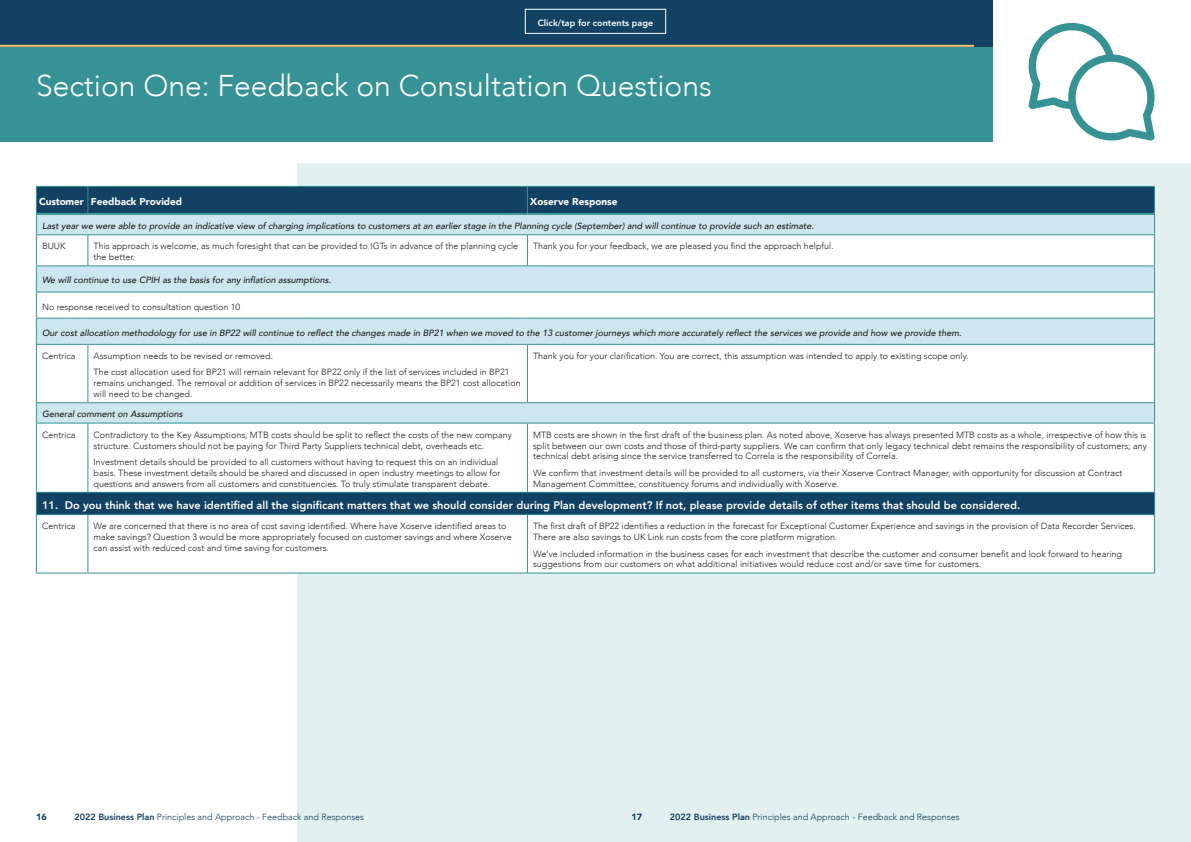
<style>
.page{position:relative;width:1191px;height:842px;background:#fff}
.page>*{position:absolute;margin:0;border:0;box-sizing:border-box;transform-origin:0 0}
.t1{font:300 30px "Avenir";color:#fff}
.t2{font:800 11px "Avenir";color:#fff}
.t3{font:900 10px "Avenir";color:#fff}
.t4{font:300 9px/10.8px "Avenir";color:#231f20}
.t5{font:italic 500 9px "Avenir";color:#231f20}
.t6{font:300 9px "Avenir";color:#114163}
.t7{font:800 9px "Avenir";color:#fff}
.t8{font:900 9px "Avenir";color:#114163}
.s1{font-weight:800}
</style>
<div class="page">
<div style="left:0;top:0;width:992px;height:142px;background:#379295"></div>
<div style="left:298px;top:163px;width:893px;height:679px;background:#e2f0f0"></div>
<div style="left:0;top:0;width:992px;height:47px;background:#114163"></div>
<hr style="left:0;top:45px;width:974px;height:2px;background:#f9bd6e">
<svg style="left:37px;top:235px;width:1117px;height:338px;fill:#fff"></svg>
<div style="left:36px;top:492px;width:1118px;height:23px;background:#114163"></div>
<hr style="left:36px;top:235px;width:1px;height:30px;background:#379295">
<hr style="left:87px;top:235px;width:1px;height:30px;background:#379295">
<hr style="left:527px;top:235px;width:1px;height:30px;background:#379295">
<hr style="left:1154px;top:235px;width:1px;height:30px;background:#379295">
<hr style="left:36px;top:345px;width:1px;height:57px;background:#379295">
<hr style="left:87px;top:345px;width:1px;height:57px;background:#379295">
<hr style="left:527px;top:345px;width:1px;height:57px;background:#379295">
<hr style="left:1154px;top:345px;width:1px;height:57px;background:#379295">
<hr style="left:36px;top:423px;width:1px;height:69px;background:#379295">
<hr style="left:87px;top:423px;width:1px;height:69px;background:#379295">
<hr style="left:527px;top:423px;width:1px;height:69px;background:#379295">
<hr style="left:1154px;top:423px;width:1px;height:69px;background:#379295">
<hr style="left:36px;top:515px;width:1px;height:58px;background:#379295">
<hr style="left:87px;top:515px;width:1px;height:58px;background:#379295">
<hr style="left:527px;top:515px;width:1px;height:58px;background:#379295">
<hr style="left:1154px;top:515px;width:1px;height:58px;background:#379295">
<hr style="left:36px;top:573px;width:52px;height:1px;background:#379295">
<hr style="left:88px;top:573px;width:439px;height:1px;background:#379295">
<hr style="left:527px;top:573px;width:628px;height:1px;background:#379295">
<svg style="left:36px;top:186px;width:1119px;height:48px;background:#5e889e"></svg>
<hr style="left:36px;top:234px;width:52px;height:1px;background:#379295">
<hr style="left:88px;top:234px;width:439px;height:1px;background:#379295">
<hr style="left:527px;top:234px;width:628px;height:1px;background:#379295">
<hr style="left:36px;top:265px;width:52px;height:1px;background:#379295">
<hr style="left:88px;top:265px;width:439px;height:1px;background:#379295">
<hr style="left:527px;top:265px;width:628px;height:1px;background:#379295">
<hr style="left:36px;top:344px;width:52px;height:1px;background:#379295">
<hr style="left:88px;top:344px;width:439px;height:1px;background:#379295">
<hr style="left:527px;top:344px;width:628px;height:1px;background:#379295">
<hr style="left:36px;top:402px;width:52px;height:1px;background:#379295">
<svg style="left:36px;top:403px;width:1px;height:20px"></svg>
<hr style="left:88px;top:402px;width:439px;height:1px;background:#379295">
<hr style="left:527px;top:402px;width:628px;height:1px;background:#379295">
<svg style="left:1154px;top:403px;width:1px;height:20px"></svg>
<hr style="left:36px;top:423px;width:52px;height:1px;background:#379295">
<hr style="left:88px;top:423px;width:439px;height:1px;background:#379295">
<hr style="left:527px;top:423px;width:628px;height:1px;background:#379295">
<hr style="left:36px;top:492px;width:52px;height:1px;background:#379295">
<svg style="left:36px;top:493px;width:1px;height:21px"></svg>
<hr style="left:88px;top:492px;width:439px;height:1px;background:#379295">
<hr style="left:527px;top:492px;width:628px;height:1px;background:#379295">
<svg style="left:1154px;top:493px;width:1px;height:21px"></svg>
<hr style="left:36px;top:514px;width:52px;height:1px;background:#379295">
<hr style="left:88px;top:514px;width:439px;height:1px;background:#379295">
<hr style="left:527px;top:514px;width:628px;height:1px;background:#379295">
<hr style="left:36px;top:292px;width:52px;height:1px;background:#379295">
<svg style="left:36px;top:266px;width:1px;height:78px"></svg>
<hr style="left:88px;top:292px;width:439px;height:1px;background:#379295">
<hr style="left:527px;top:292px;width:628px;height:1px;background:#379295">
<svg style="left:1154px;top:266px;width:1px;height:78px"></svg>
<hr style="left:36px;top:318px;width:52px;height:1px;background:#379295">
<hr style="left:88px;top:318px;width:439px;height:1px;background:#379295">
<hr style="left:527px;top:318px;width:628px;height:1px;background:#379295">
<svg style="left:1028px;top:23px;width:127px;height:118px"></svg>
<div style="left:525px;top:9px;width:141px;height:25px;border:1px solid #fff"></div>
<p class="t7" style="left:538px;top:16px;width:117px">Click/tap for contents page</p>
<h1 class="t1" style="left:36px;top:68px;width:677px">Section One: Feedback on Consultation Questions</h1>
<p class="t3" style="left:39px;top:193px;width:145px">Customer Feedback Provided</p>
<p class="t3" style="left:530px;top:193px;width:89px">Xoserve Response</p>
<p class="t5" style="left:42px;top:221px;width:773px">Last year we were able to provide an indicative view of charging implications to customers at an earlier stage in the Planning cycle (September) and will continue to provide such an estimate.</p>
<p class="t4" style="left:42px;top:241px;width:25px">BUUK</p>
<p class="t4" style="left:94px;top:241px;width:426px">This approach is welcome, as much foresight that can be provided to IGTs in advance of the planning cycle the better.</p>
<p class="t4" style="left:533px;top:241px;width:302px">Thank you for your feedback, we are pleased you find the approach helpful.</p>
<p class="t5" style="left:42px;top:275px;width:291px">We will continue to use CPIH as the basis for any inflation assumptions.</p>
<p class="t4" style="left:42px;top:301px;width:200px">No response received to consultation question 10</p>
<p class="t5" style="left:42px;top:327px;width:921px">Our cost allocation methodology for use in BP22 will continue to reflect the changes made in BP21 when we moved to the 13 customer journeys which more accurately reflect the services we provide and how we provide them.</p>
<p class="t4" style="left:42px;top:350px;width:35px">Centrica</p>
<p class="t4" style="left:94px;top:348px;width:417px;line-height:16.5px">Assumption needs to be revised or removed.<br>The cost allocation used for BP21 will remain relevant for BP22 only if the list of services included in BP21</p>
<p class="t4" style="left:94px;top:378px;width:428px">remains unchanged. The removal or addition of services in BP22 necessarily means the BP21 cost allocation will need to be changed.</p>
<p class="t4" style="left:533px;top:350px;width:437px">Thank you for your clarification. You are correct, this assumption was intended to apply to existing scope only.</p>
<p class="t5" style="left:42px;top:409px;width:142px">General comment on Assumptions</p>
<p class="t4" style="left:42px;top:429px;width:35px">Centrica</p>
<p class="t4" style="left:94px;top:429px;width:420px">Contradictory to the Key Assumptions, MTB costs should be split to reflect the costs of the new company structure. Customers should not be paying for Third Party Suppliers technical debt, overheads etc.</p>
<p class="t4" style="left:94px;top:456px;width:408px">Investment details should be provided to all customers without having to request this on an individual basis. These investment details should be shared and discussed in open industry meetings to allow for questions and answers from all customers and constituencies. To truly stimulate transparent debate.</p>
<p class="t4" style="left:533px;top:429px;width:615px;text-align:justify">MTB costs are shown in the first draft of the business plan. As noted above, Xoserve has always presented MTB costs as a whole, irrespective of how this is split between our own costs and those of third-party suppliers. We can confirm that only legacy technical debt remains the responsibility of customers; any technical debt arising since the service transferred to Correla is the responsibility of Correla.</p>
<p class="t4" style="left:533px;top:467px;width:591px">We confirm that investment details will be provided to all customers, via their Xoserve Contract Manager, with opportunity for discussion at Contract<br>Management Committee, constituency forums and individually with Xoserve.</p>
<p class="t2" style="left:42px;top:497px;width:979px">11. Do you think that we have identified all the significant matters that we should consider during Plan development? If not, please provide details of other items that should be considered.</p>
<p class="t4" style="left:42px;top:521px;width:35px">Centrica</p>
<p class="t4" style="left:94px;top:521px;width:420px">We are concerned that there is no area of cost saving identified. Where have Xoserve identified areas to make savings? Question 3 would be more appropriately focused on customer savings and where Xoserve can assist with reduced cost and time saving for customers.</p>
<p class="t4" style="left:533px;top:521px;width:604px">The first draft of BP22 identifies a reduction in the forecast for Exceptional Customer Experience and savings in the provision of Data Recorder Services.<br>There are also savings to UK Link run costs from the core platform migration.</p>
<p class="t4" style="left:533px;top:548px;width:590px">We’ve included information in the business cases for each investment that describe the customer and consumer benefit and look forward to hearing suggestions from our customers on what additional initiatives would reduce cost and/or save time for customers.</p>
<p class="t8" style="left:36px;top:809px;width:12px">16</p>
<p class="t6" style="left:74px;top:812px;width:291px"><span class="s1">2022 Business Plan</span> Principles and Approach - Feedback and Responses</p>
<p class="t8" style="left:631px;top:809px;width:12px">17</p>
<p class="t6" style="left:670px;top:812px;width:291px"><span class="s1">2022 Business Plan</span> Principles and Approach - Feedback and Responses</p>
</div>
